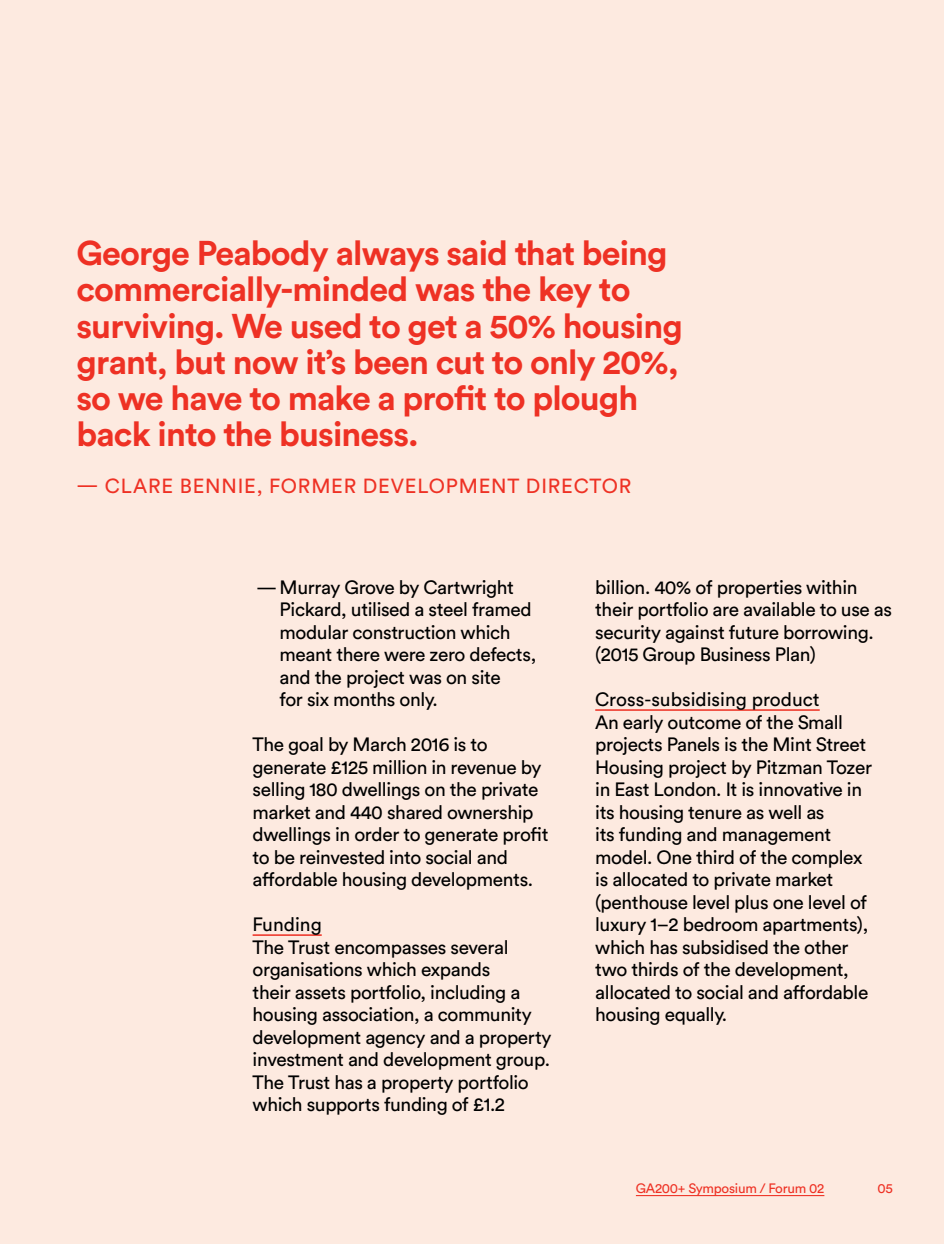
<style>
.page{position:relative;width:944px;height:1244px;background:#fdeae0}
.page>*{position:absolute;margin:0;border:0;box-sizing:border-box;transform-origin:0 0}
.t1{font:700 33.98px/36px "Circular Std";letter-spacing:-.025em;color:#ee3124}
.t2{font:20.25px "Circular Std";letter-spacing:.04em;color:#ee3124}
.t3{font:19.12px/22.5px "Circular Std";letter-spacing:-.02em;color:#000}
.t4{font:13.5px "Circular Std";letter-spacing:-.02em;color:#ee3124}
</style>
<div class="page">
<hr style="left:253px;top:934px;width:69px;height:2px;background:#ee3124">
<hr style="left:595px;top:709px;width:225px;height:2px;background:#ee3124">
<hr style="left:636px;top:1195px;width:188px;height:1px;background:#ee3124">
<h1 class="t1" style="left:77px;top:235px;width:608px">George Peabody always said that being commercially-minded was the key to surviving. We used to get a 50% housing grant, but now it’s been cut to only 20%, so we have to make a profit to plough back into the business.</h1>
<p class="t2" style="left:77px;top:473px;width:556px">— CLARE BENNIE, FORMER DEVELOPMENT DIRECTOR</p>
<p class="t3" style="left:280px;top:575px;width:258px;text-indent:-24px">—Murray Grove by Cartwright<br>Pickard, utilised a steel framed modular construction which meant there were zero defects, and the project was on site<br>for six months only.</p>
<p class="t3" style="left:253px;top:733px;width:297px">The goal by March 2016 is to generate £125 million in revenue by selling 180 dwellings on the private market and 440 shared ownership dwellings in order to generate profit to be reinvested into social and affordable housing developments.</p>
<p class="t3" style="left:253px;top:913px;width:300px">Funding<br>The Trust encompasses several organisations which expands<br>their assets portfolio, including a housing association, a community development agency and a property investment and development group.<br>The Trust has a property portfolio which supports funding of £1.2</p>
<p class="t3" style="left:595px;top:575px;width:298px">billion. 40% of properties within their portfolio are available to use as security against future borrowing. (2015 Group Business Plan)</p>
<p class="t3" style="left:595px;top:688px;width:278px">Cross-subsidising product<br>An early outcome of the Small projects Panels is the Mint Street<br>Housing project by Pitzman Tozer in East London. It is innovative in its housing tenure as well as<br>its funding and management model. One third of the complex is allocated to private market (penthouse level plus one level of luxury 1–2 bedroom apartments), which has subsidised the other two thirds of the development, allocated to social and affordable housing equally.</p>
<p class="t4" style="left:636px;top:1180px;width:190px">GA200+ Symposium / Forum 02</p>
<p class="t4" style="left:878px;top:1180px;width:17px">05</p>
</div>
